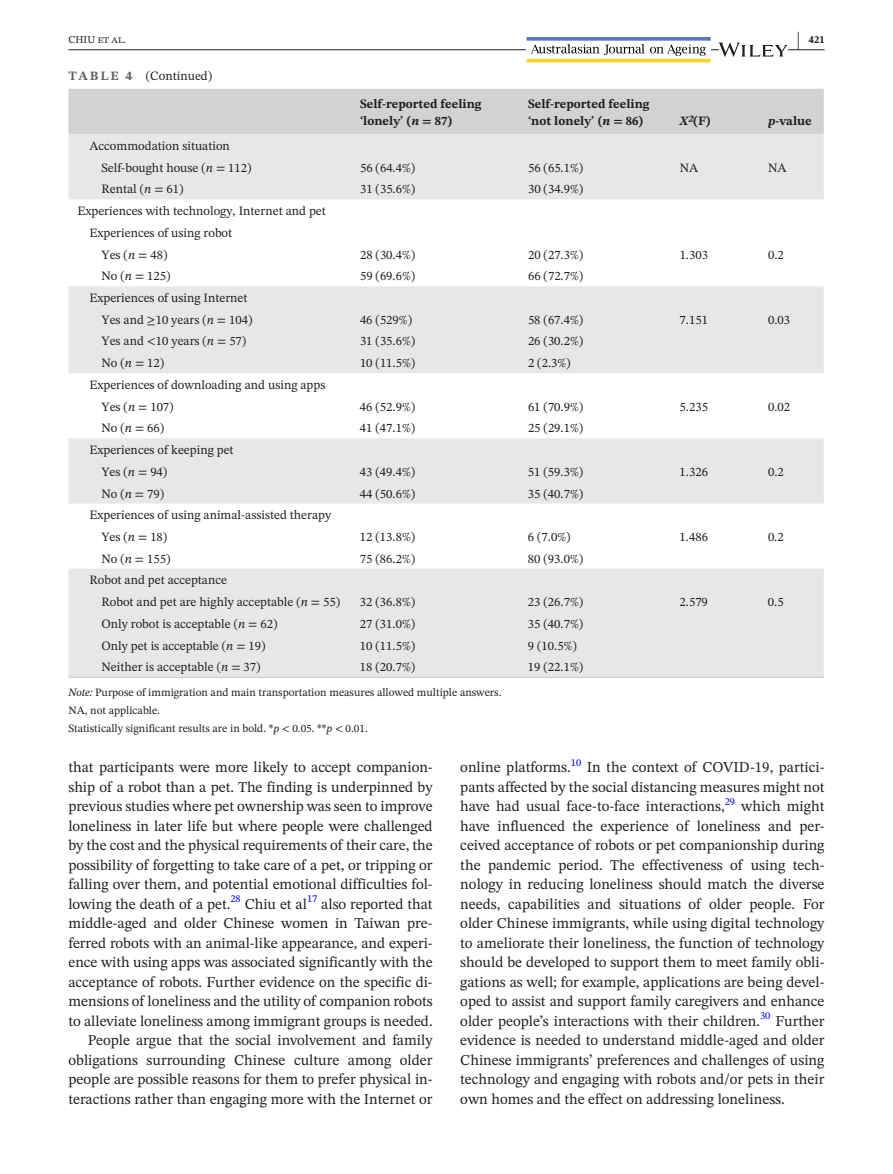
<style>
.page{position:relative;width:893px;height:1174px;background:#fff}
.page>*{position:absolute;margin:0;border:0;box-sizing:border-box;transform-origin:0 0}
.t1{font:700 21px "STIX Two Text";color:#231f20;scale:.42 1}
.t2{font:15px/19.5px "STIX Two Text";letter-spacing:-.005em;color:#231f20;text-align:justify}
.t3{font:12.75px/21.8px "STIX Two Text";color:#231f20}
.t4{font:700 12.75px/17.2px "STIX Two Text";color:#231f20}
.t5{font:11.25px/18px "STIX Two Text";color:#231f20}
.t6{font:10.5px "STIX Two Text";color:#00f}
.t7{font:10.5px "STIX Two Text";color:#231f20}
.t8{font:700 10.5px "STIX Two Text";color:#231f20}
.s1{font-weight:700;color:#636366}
.s2{font-style:italic}
.s3{font-family:"STIX"}
</style>
<div class="page">
<hr style="left:68px;top:49px;width:756px;height:1px;background:#231f20">
<div style="left:527px;top:37px;width:184px;height:25px;background:linear-gradient(to right,#fff,#fff)"></div>
<hr style="left:527px;top:59px;width:184px;height:3px;background:#f7d52d">
<svg style="left:527px;top:37px;width:184px;height:4px"></svg>
<svg style="left:531px;top:44px;width:175px;height:12px"></svg>
<svg style="left:719px;top:43px;width:68px;height:14px"></svg>
<div style="left:68px;top:89px;width:756px;height:45px;background:#d1d2d4"></div>
<svg style="left:68px;top:134px;width:756px;height:542px;fill:#e6e7e9"></svg>
<hr style="left:68px;top:676px;width:283px;height:2px;background:#d1d2d4">
<hr style="left:351px;top:676px;width:168px;height:2px;background:#d1d2d4">
<hr style="left:519px;top:676px;width:152px;height:2px;background:#d1d2d4">
<hr style="left:671px;top:676px;width:88px;height:2px;background:#d1d2d4">
<hr style="left:759px;top:676px;width:65px;height:2px;background:#d1d2d4">
<h1 class="t1" style="left:797px;top:24px;width:8px">|</h1>
<p class="t7" style="left:68px;top:32px;width:59px">CHIU et al.</p>
<p class="t8" style="left:809px;top:32px;width:17px">421</p>
<p class="t3" style="left:68px;top:65px;width:145px"><span class="s1">TABLE 4</span> (Continued)</p>
<p class="t3" style="left:101px;top:135px;width:152px;text-indent:-12px">Accommodation situation<br>Self-bought house (<span class="s2">n</span> = 112)</p>
<p class="t4" style="left:360px;top:95px;width:123px">Self-reported feeling ‘lonely’ (<span class="s2">n</span> <span class="s3">=</span> 87)</p>
<p class="t4" style="left:528px;top:95px;width:123px">Self-reported feeling ‘not lonely’ (<span class="s2">n</span> <span class="s3">=</span> 86)</p>
<p class="t4" style="left:680px;top:112px;width:33px"><span class="s2">X²</span>(F)</p>
<p class="t4" style="left:768px;top:112px;width:45px"><span class="s2">p</span>-value</p>
<p class="t3" style="left:360px;top:156px;width:57px">56 (64.4%)</p>
<p class="t3" style="left:528px;top:156px;width:57px">56 (65.1%)</p>
<p class="t3" style="left:680px;top:156px;width:20px">NA</p>
<p class="t3" style="left:768px;top:156px;width:20px">NA</p>
<p class="t3" style="left:101px;top:178px;width:84px">Rental (<span class="s2">n</span> = 61)</p>
<p class="t3" style="left:360px;top:178px;width:57px">31 (35.6%)</p>
<p class="t3" style="left:528px;top:178px;width:57px">30 (34.9%)</p>
<p class="t3" style="left:77px;top:200px;width:250px">Experiences with technology, Internet and pet</p>
<p class="t3" style="left:89px;top:222px;width:144px">Experiences of using robot</p>
<p class="t3" style="left:101px;top:243px;width:67px">Yes (<span class="s2">n</span> = 48)</p>
<p class="t3" style="left:360px;top:243px;width:57px">28 (30.4%)</p>
<p class="t3" style="left:528px;top:243px;width:57px">20 (27.3%)</p>
<p class="t3" style="left:680px;top:243px;width:30px">1.303</p>
<p class="t3" style="left:768px;top:243px;width:17px">0.2</p>
<p class="t3" style="left:101px;top:265px;width:71px">No (<span class="s2">n</span> = 125)</p>
<p class="t3" style="left:360px;top:265px;width:57px">59 (69.6%)</p>
<p class="t3" style="left:528px;top:265px;width:57px">66 (72.7%)</p>
<p class="t3" style="left:101px;top:287px;width:152px;text-indent:-12px">Experiences of using Internet<br>Yes and <span class="s3">≥</span>10 years (<span class="s2">n</span> = 104)</p>
<p class="t3" style="left:360px;top:308px;width:54px">46 (529%)</p>
<p class="t3" style="left:528px;top:308px;width:57px">58 (67.4%)</p>
<p class="t3" style="left:680px;top:308px;width:30px">7.151</p>
<p class="t3" style="left:768px;top:308px;width:24px">0.03</p>
<p class="t3" style="left:101px;top:330px;width:146px">Yes and &lt;10 years (<span class="s2">n</span> = 57)</p>
<p class="t3" style="left:360px;top:330px;width:57px">31 (35.6%)</p>
<p class="t3" style="left:528px;top:330px;width:57px">26 (30.2%)</p>
<p class="t3" style="left:101px;top:352px;width:64px">No (<span class="s2">n</span> = 12)</p>
<p class="t3" style="left:360px;top:352px;width:57px">10 (11.5%)</p>
<p class="t3" style="left:528px;top:352px;width:44px">2 (2.3%)</p>
<p class="t3" style="left:101px;top:374px;width:225px;text-indent:-12px">Experiences of downloading and using apps<br>Yes (<span class="s2">n</span> = 107)</p>
<p class="t3" style="left:360px;top:395px;width:57px">46 (52.9%)</p>
<p class="t3" style="left:528px;top:395px;width:57px">61 (70.9%)</p>
<p class="t3" style="left:680px;top:395px;width:30px">5.235</p>
<p class="t3" style="left:768px;top:395px;width:24px">0.02</p>
<p class="t3" style="left:101px;top:417px;width:64px">No (<span class="s2">n</span> = 66)</p>
<p class="t3" style="left:360px;top:417px;width:57px">41 (47.1%)</p>
<p class="t3" style="left:528px;top:417px;width:57px">25 (29.1%)</p>
<p class="t3" style="left:101px;top:439px;width:134px;text-indent:-12px">Experiences of keeping pet<br>Yes (<span class="s2">n</span> = 94)</p>
<p class="t3" style="left:360px;top:460px;width:57px">43 (49.4%)</p>
<p class="t3" style="left:528px;top:460px;width:57px">51 (59.3%)</p>
<p class="t3" style="left:680px;top:460px;width:30px">1.326</p>
<p class="t3" style="left:768px;top:460px;width:17px">0.2</p>
<p class="t3" style="left:101px;top:482px;width:64px">No (<span class="s2">n</span> = 79)</p>
<p class="t3" style="left:360px;top:482px;width:57px">44 (50.6%)</p>
<p class="t3" style="left:528px;top:482px;width:57px">35 (40.7%)</p>
<p class="t3" style="left:101px;top:504px;width:231px;text-indent:-12px">Experiences of using animal-assisted therapy<br>Yes (<span class="s2">n</span> = 18)</p>
<p class="t3" style="left:360px;top:526px;width:57px">12 (13.8%)</p>
<p class="t3" style="left:528px;top:526px;width:44px">6 (7.0%)</p>
<p class="t3" style="left:680px;top:526px;width:30px">1.486</p>
<p class="t3" style="left:768px;top:526px;width:17px">0.2</p>
<p class="t3" style="left:101px;top:547px;width:71px">No (<span class="s2">n</span> = 155)</p>
<p class="t3" style="left:360px;top:547px;width:57px">75 (86.2%)</p>
<p class="t3" style="left:528px;top:547px;width:57px">80 (93.0%)</p>
<p class="t3" style="left:101px;top:569px;width:240px;text-indent:-12px">Robot and pet acceptance<br>Robot and pet are highly acceptable (<span class="s2">n</span> = 55)</p>
<p class="t3" style="left:360px;top:591px;width:57px">32 (36.8%)</p>
<p class="t3" style="left:528px;top:591px;width:57px">23 (26.7%)</p>
<p class="t3" style="left:680px;top:591px;width:30px">2.579</p>
<p class="t3" style="left:768px;top:591px;width:17px">0.5</p>
<p class="t3" style="left:101px;top:612px;width:178px">Only robot is acceptable (<span class="s2">n</span> = 62)</p>
<p class="t3" style="left:360px;top:612px;width:57px">27 (31.0%)</p>
<p class="t3" style="left:528px;top:612px;width:57px">35 (40.7%)</p>
<p class="t3" style="left:101px;top:634px;width:166px">Only pet is acceptable (<span class="s2">n</span> = 19)</p>
<p class="t3" style="left:360px;top:634px;width:57px">10 (11.5%)</p>
<p class="t3" style="left:528px;top:634px;width:50px">9 (10.5%)</p>
<p class="t3" style="left:101px;top:656px;width:161px">Neither is acceptable (<span class="s2">n</span> = 37)</p>
<p class="t3" style="left:360px;top:656px;width:57px">18 (20.7%)</p>
<p class="t3" style="left:528px;top:656px;width:57px">19 (22.1%)</p>
<p class="t5" style="left:68px;top:683px;width:434px"><span class="s2">Note:</span> Purpose of immigration and main transportation measures allowed multiple answers.<br>NA, not applicable.<br>Statistically significant results are in bold. *<span class="s2">p</span> &lt; 0.05. **<span class="s2">p</span> &lt; 0.01.</p>
<p class="t2" style="left:68px;top:757px;width:366px">that participants were more likely to accept companion&shy;ship of a robot than a pet. The finding is underpinned by previous studies where pet ownership was seen to improve loneliness in later life but where people were challenged by the cost and the physical requirements of their care, the possibility of forgetting to take care of a pet, or tripping or falling over them, and potential emotional difficulties fol&shy;lowing the death of a pet.</p>
<p class="t6" style="left:230px;top:891px;width:12px">28</p>
<p class="t2" style="left:245px;top:894px;width:64px">Chiu et al</p>
<p class="t6" style="left:307px;top:891px;width:12px">17</p>
<p class="t2" style="left:68px;top:894px;width:366px;text-align:right">also reported that<br>middle-aged and older Chinese women in Taiwan pre&shy;ferred robots with an animal-like appearance, and experi&shy;ence with using apps was associated significantly with the acceptance of robots. Further evidence on the specific di&shy;mensions of loneliness and the utility of companion robots to alleviate loneliness among immigrant groups is needed.<br>People argue that the social involvement and family obligations surrounding Chinese culture among older people are possible reasons for them to prefer physical in&shy;teractions rather than engaging more with the Internet or</p>
<p class="t2" style="left:460px;top:757px;width:112px">online platforms.</p>
<p class="t6" style="left:571px;top:754px;width:12px">10</p>
<p class="t2" style="left:460px;top:757px;width:366px;text-indent:126px">In the context of COVID-19, partici&shy;pants affected by the social distancing measures might not have had usual face-to-face interactions,</p>
<p class="t6" style="left:725px;top:793px;width:12px">29</p>
<p class="t2" style="left:460px;top:796px;width:366px;text-indent:281px">which might have influenced the experience of loneliness and per&shy;ceived acceptance of robots or pet companionship during the pandemic period. The effectiveness of using tech&shy;nology in reducing loneliness should match the diverse needs, capabilities and situations of older people. For older Chinese immigrants, while using digital technology to ameliorate their loneliness, the function of technology should be developed to support them to meet family obli&shy;gations as well; for example, applications are being devel&shy;oped to assist and support family caregivers and enhance older people’s interactions with their children.</p>
<p class="t6" style="left:760px;top:1008px;width:12px">30</p>
<p class="t2" style="left:460px;top:1011px;width:366px;text-indent:315px">Further evidence is needed to understand middle-aged and older Chinese immigrants’ preferences and challenges of using technology and engaging with robots and/or pets in their own homes and the effect on addressing loneliness.</p>
</div>
